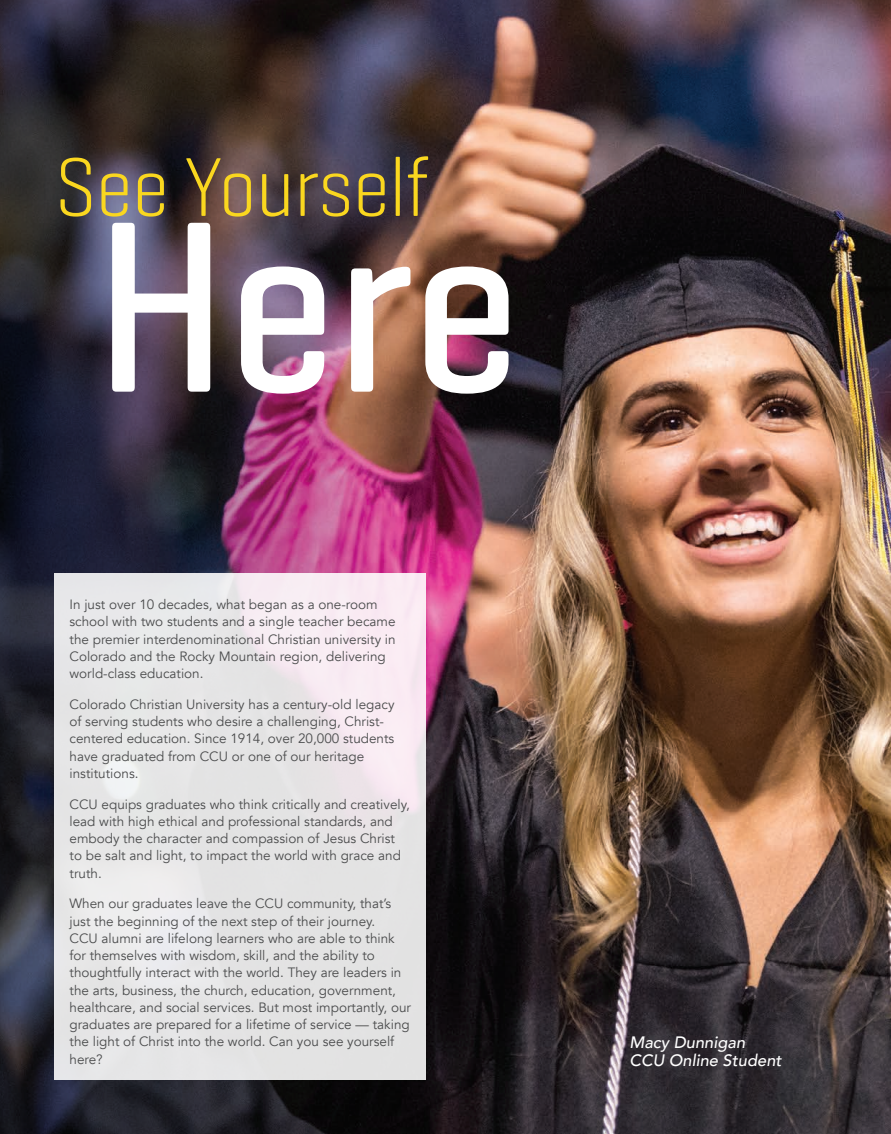
<style>
.page{position:relative;width:891px;height:1134px;background:#fff}
.page>*{position:absolute;margin:0;border:0;box-sizing:border-box;transform-origin:0 0}
.Cover_-_Possible{font:500 248.4px "Geogrotesque Cond";color:#fff}
.Cover_-_All_Things{font:300 84.75px "Geogrotesque Cond";color:#fad71f}
.Body_Copy{font:italic 500 16.5px "Avenir";color:#fff}
.Footnotes{font:13.5px/17.2px "Avenir";color:#4b4c4d}
</style>
<div class="page">
<img style="left:425px;top:0;width:466px;height:1134px">
<img style="left:0;top:0;width:425px;height:1134px">
<div style="left:54px;top:574px;width:371px;height:506px;background:linear-gradient(to bottom,#efe9ed,#e2e3e3)"></div>
<h1 class="Cover_-_All_Things" style="left:56px;top:134px;width:374px">See Yourself</h1>
<h1 class="Cover_-_Possible" style="left:94px;top:152px;width:427px">Here</h1>
<p class="Footnotes" style="left:70px;top:596px;width:328px">In just over 10 decades, what began as a one-room school with two students and a single teacher became the premier interdenominational Christian university in Colorado and the Rocky Mountain region, delivering world-class education.</p>
<p class="Footnotes" style="left:70px;top:696px;width:326px">Colorado Christian University has a century-old legacy of serving students who desire a challenging, Christ&shy;centered education. Since 1914, over 20,000 students have graduated from CCU or one of our heritage institutions.</p>
<p class="Footnotes" style="left:70px;top:796px;width:342px">CCU equips graduates who think critically and creatively, lead with high ethical and professional standards, and embody the character and compassion of Jesus Christ to be salt and light, to impact the world with grace and truth.</p>
<p class="Footnotes" style="left:70px;top:895px;width:343px">When our graduates leave the CCU community, that’s just the beginning of the next step of their journey.<br>CCU alumni are lifelong learners who are able to think for themselves with wisdom, skill, and the ability to thoughtfully interact with the world. They are leaders in the arts, business, the church, education, government, healthcare, and social services. But most importantly, our graduates are prepared for a lifetime of service — taking the light of Christ into the world. Can you see yourself here?</p>
<p class="Body_Copy" style="left:629px;top:1033px;width:117px">Macy Dunnigan</p>
<p class="Body_Copy" style="left:629px;top:1051px;width:154px">CCU Online Student</p>
</div>
